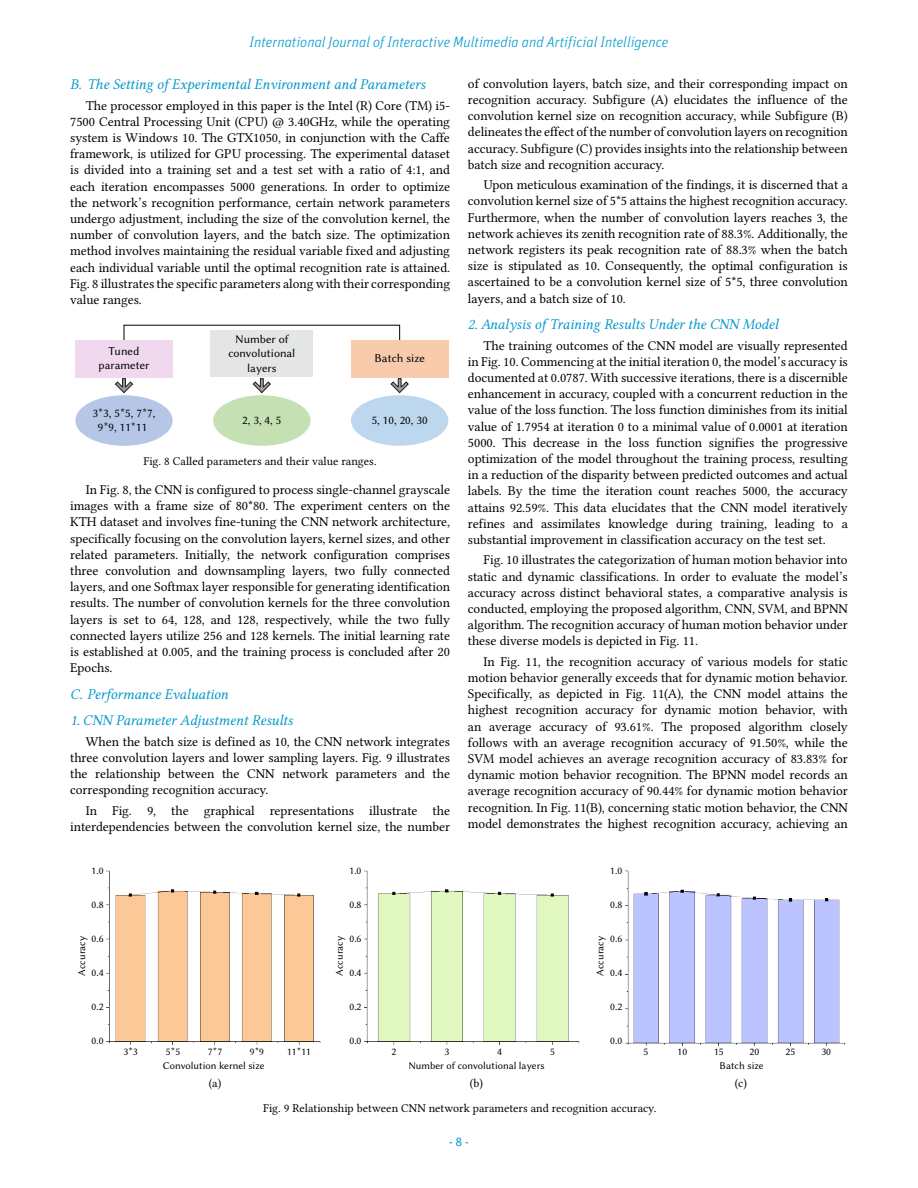
<style>
.page{position:relative;width:918px;height:1188px;background:#fff}
.page>*{position:absolute;margin:0;border:0;box-sizing:border-box;transform-origin:0 0}
.t1{font:italic 15px "Libertinus Serif";letter-spacing:-.005em;color:#0098cd}
.t2{font:italic 300 15px "Unit OT";color:#0098cd}
.t3{font:13.5px/16.2px "Libertinus Serif";letter-spacing:-.005em;color:#000;text-align:justify}
.t4{font:13.5px/16.2px "Libertinus Serif";letter-spacing:.025em;color:#000;text-align:right}
.t5{font:12px "Libertinus Serif";color:#000}
.t6{font:12px/14.4px "Libertinus Sans";color:#000;text-align:center}
.t7{font:12px "Unit OT";color:#0098cd}
.t8{font:10.5px "Libertinus Sans";color:#000}
</style>
<div class="page">
<div style="left:75px;top:395px;width:98px;height:51px;background:#b5c6e7;border-radius:50%"></div>
<div style="left:213px;top:395px;width:97px;height:51px;background:#c5e0b3;border-radius:50%"></div>
<div style="left:351px;top:395px;width:97px;height:51px;background:#bdd7ee;border-radius:50%"></div>
<div style="left:351px;top:340px;width:97px;height:38px;background:#f7cbac"></div>
<div style="left:211px;top:331px;width:102px;height:46px;background:#e4e5e6"></div>
<div style="left:75px;top:340px;width:98px;height:38px;background:#f0d9ef"></div>
<svg style="left:115px;top:378px;width:18px;height:15px"></svg>
<svg style="left:253px;top:378px;width:18px;height:15px"></svg>
<svg style="left:391px;top:378px;width:17px;height:15px"></svg>
<svg style="left:106px;top:870px;width:207px;height:175px;fill:#fdc897"></svg>
<svg style="left:313px;top:870px;width:259px;height:175px"></svg>
<svg style="left:572px;top:870px;width:273px;height:176px;fill:#bbc4ff"></svg>
<div style="left:589px;top:864px;width:35px;height:191px;background:#fff"></div>
<div style="left:326px;top:864px;width:37px;height:189px;background:#fff"></div>
<p class="t2" style="left:250px;top:33px;width:420px">International Journal of Interactive Multimedia and Artificial Intelligence</p>
<p class="t1" style="left:70px;top:75px;width:357px">B. The Setting of Experimental Environment and Parameters</p>
<p class="t3" style="left:70px;top:97px;width:381px;text-indent:16px">The processor employed in this paper is the Intel (R) Core (TM) i5- 7500 Central Processing Unit (CPU) @ 3.40GHz, while the operating system is Windows 10. The GTX1050, in conjunction with the Caffe framework, is utilized for GPU processing. The experimental dataset is divided into a training set and a test set with a ratio of 4:1, and each iteration encompasses 5000 generations. In order to optimize the network’s recognition performance, certain network parameters undergo adjustment, including the size of the convolution kernel, the number of convolution layers, and the batch size. The optimization method involves maintaining the residual variable fixed and adjusting each individual variable until the optimal recognition rate is attained.<br>Fig. 8 illustrates the specific parameters along with their corresponding value ranges.</p>
<p class="t3" style="left:468px;top:75px;width:381px">of convolution layers, batch size, and their corresponding impact on recognition accuracy. Subfigure (A) elucidates the influence of the convolution kernel size on recognition accuracy, while Subfigure (B) delineates the effect of the number of convolution layers on recognition accuracy. Subfigure (C) provides insights into the relationship between batch size and recognition accuracy.</p>
<p class="t3" style="left:468px;top:177px;width:381px;text-indent:16px">Upon meticulous examination of the findings, it is discerned that a convolution kernel size of 5*5 attains the highest recognition accuracy.<br>Furthermore, when the number of convolution layers reaches 3, the network achieves its zenith recognition rate of 88.3%. Additionally, the network registers its peak recognition rate of 88.3% when the batch size is stipulated as 10. Consequently, the optimal configuration is ascertained to be a convolution kernel size of 5*5, three convolution layers, and a batch size of 10.</p>
<p class="t1" style="left:468px;top:315px;width:312px">2. Analysis of Training Results Under the CNN Model</p>
<p class="t3" style="left:468px;top:337px;width:381px;text-indent:16px">The training outcomes of the CNN model are visually represented in Fig. 10. Commencing at the initial iteration 0, the model’s accuracy is documented at 0.0787. With successive iterations, there is a discernible enhancement in accuracy, coupled with a concurrent reduction in the value of the loss function. The loss function diminishes from its initial value of 1.7954 at iteration 0 to a minimal value of 0.0001 at iteration 5000. This decrease in the loss function signifies the progressive optimization of the model throughout the training process, resulting in a reduction of the disparity between predicted outcomes and actual labels. By the time the iteration count reaches 5000, the accuracy attains 92.59%. This data elucidates that the CNN model iteratively refines and assimilates knowledge during training, leading to a substantial improvement in classification accuracy on the test set.</p>
<p class="t3" style="left:468px;top:552px;width:381px;text-indent:16px">Fig. 10 illustrates the categorization of human motion behavior into static and dynamic classifications. In order to evaluate the model’s accuracy across distinct behavioral states, a comparative analysis is conducted, employing the proposed algorithm, CNN, SVM, and BPNN algorithm. The recognition accuracy of human motion behavior under these diverse models is depicted in Fig. 11.</p>
<p class="t3" style="left:468px;top:653px;width:381px;text-indent:16px">In Fig. 11, the recognition accuracy of various models for static motion behavior generally exceeds that for dynamic motion behavior.<br>Specifically, as depicted in Fig. 11(A), the CNN model attains the highest recognition accuracy for dynamic motion behavior, with an average accuracy of 93.61%. The proposed algorithm closely follows with an average recognition accuracy of 91.50%, while the SVM model achieves an average recognition accuracy of 83.83% for dynamic motion behavior recognition. The BPNN model records an average recognition accuracy of 90.44% for dynamic motion behavior recognition. In Fig. 11(B), concerning static motion behavior, the CNN model demonstrates the highest recognition accuracy, achieving an</p>
<p class="t6" style="left:228px;top:332px;width:68px">Number of convolutional layers</p>
<p class="t6" style="left:99px;top:344px;width:52px">Tuned parameter</p>
<p class="t6" style="left:375px;top:351px;width:52px">Batch size</p>
<p class="t6" style="left:93px;top:406px;width:64px">3*3, 5*5, 7*7,<br>9*9, 11*11</p>
<p class="t6" style="left:242px;top:413px;width:41px">2, 3, 4, 5</p>
<p class="t6" style="left:372px;top:413px;width:57px">5, 10, 20, 30</p>
<p class="t5" style="left:144px;top:454px;width:235px">Fig. 8 Called parameters and their value ranges.</p>
<p class="t3" style="left:70px;top:481px;width:381px;text-indent:16px">In Fig. 8, the CNN is configured to process single-channel grayscale images with a frame size of 80*80. The experiment centers on the KTH dataset and involves fine-tuning the CNN network architecture, specifically focusing on the convolution layers, kernel sizes, and other related parameters. Initially, the network configuration comprises three convolution and downsampling layers, two fully connected layers, and one Softmax layer responsible for generating identification results. The number of convolution kernels for the three convolution layers is set to 64, 128, and 128, respectively, while the two fully connected layers utilize 256 and 128 kernels. The initial learning rate is established at 0.005, and the training process is concluded after 20<br>Epochs.</p>
<p class="t1" style="left:70px;top:685px;width:160px">C. Performance Evaluation</p>
<p class="t1" style="left:70px;top:711px;width:224px">1. CNN Parameter Adjustment Results</p>
<p class="t3" style="left:70px;top:733px;width:381px;text-indent:16px">When the batch size is defined as 10, the CNN network integrates three convolution layers and lower sampling layers. Fig. 9 illustrates the relationship between the CNN network parameters and the corresponding recognition accuracy.</p>
<p class="t4" style="left:70px;top:802px;width:381px">In Fig. 9, the graphical representations illustrate the interdependencies between the convolution kernel size, the number</p>
<p class="t8" style="left:92px;top:865px;width:14px">1.0</p>
<p class="t8" style="left:349px;top:865px;width:14px">1.0</p>
<p class="t8" style="left:610px;top:865px;width:14px">1.0</p>
<p class="t8" style="left:92px;top:899px;width:14px">0.8</p>
<p class="t8" style="left:349px;top:899px;width:14px">0.8</p>
<p class="t8" style="left:610px;top:899px;width:14px">0.8</p>
<p class="t8" style="left:92px;top:933px;width:14px">0.6</p>
<p class="t8" style="left:76px;top:976px;width:41px;rotate:-90deg">Accuracy</p>
<p class="t8" style="left:92px;top:967px;width:14px">0.4</p>
<p class="t8" style="left:349px;top:933px;width:14px">0.6</p>
<p class="t8" style="left:334px;top:976px;width:41px;rotate:-90deg">Accuracy</p>
<p class="t8" style="left:349px;top:967px;width:14px">0.4</p>
<p class="t8" style="left:610px;top:933px;width:14px">0.6</p>
<p class="t8" style="left:594px;top:976px;width:41px;rotate:-90deg">Accuracy</p>
<p class="t8" style="left:610px;top:967px;width:14px">0.4</p>
<p class="t8" style="left:92px;top:1001px;width:14px">0.2</p>
<p class="t8" style="left:349px;top:1001px;width:14px">0.2</p>
<p class="t8" style="left:610px;top:1001px;width:14px">0.2</p>
<p class="t8" style="left:92px;top:1035px;width:14px">0.0</p>
<p class="t8" style="left:349px;top:1035px;width:14px">0.0</p>
<p class="t8" style="left:610px;top:1035px;width:14px">0.0</p>
<p class="t8" style="left:124px;top:1045px;width:16px">3*3</p>
<p class="t8" style="left:166px;top:1045px;width:16px">5*5</p>
<p class="t8" style="left:208px;top:1045px;width:16px">7*7</p>
<p class="t8" style="left:250px;top:1045px;width:16px">9*9</p>
<p class="t8" style="left:287px;top:1045px;width:26px">11*11</p>
<p class="t8" style="left:392px;top:1045px;width:6px">2</p>
<p class="t8" style="left:444px;top:1045px;width:6px">3</p>
<p class="t8" style="left:497px;top:1045px;width:6px">4</p>
<p class="t8" style="left:550px;top:1045px;width:6px">5</p>
<p class="t8" style="left:644px;top:1045px;width:6px">5</p>
<p class="t8" style="left:678px;top:1045px;width:11px">10</p>
<p class="t8" style="left:714px;top:1045px;width:11px">15</p>
<p class="t8" style="left:749px;top:1045px;width:11px">20</p>
<p class="t8" style="left:786px;top:1045px;width:11px">25</p>
<p class="t8" style="left:821px;top:1045px;width:11px">30</p>
<p class="t5" style="left:209px;top:1076px;width:14px">(a)</p>
<p class="t8" style="left:163px;top:1060px;width:103px">Convolution kernel size</p>
<p class="t8" style="left:408px;top:1060px;width:138px">Number of convolutional layers</p>
<p class="t5" style="left:470px;top:1076px;width:15px">(b)</p>
<p class="t8" style="left:720px;top:1060px;width:45px">Batch size</p>
<p class="t5" style="left:735px;top:1076px;width:14px">(c)</p>
<p class="t5" style="left:263px;top:1101px;width:395px">Fig. 9 Relationship between CNN network parameters and recognition accuracy.</p>
<p class="t7" style="left:449px;top:1135px;width:21px">- 8 -</p>
</div>
